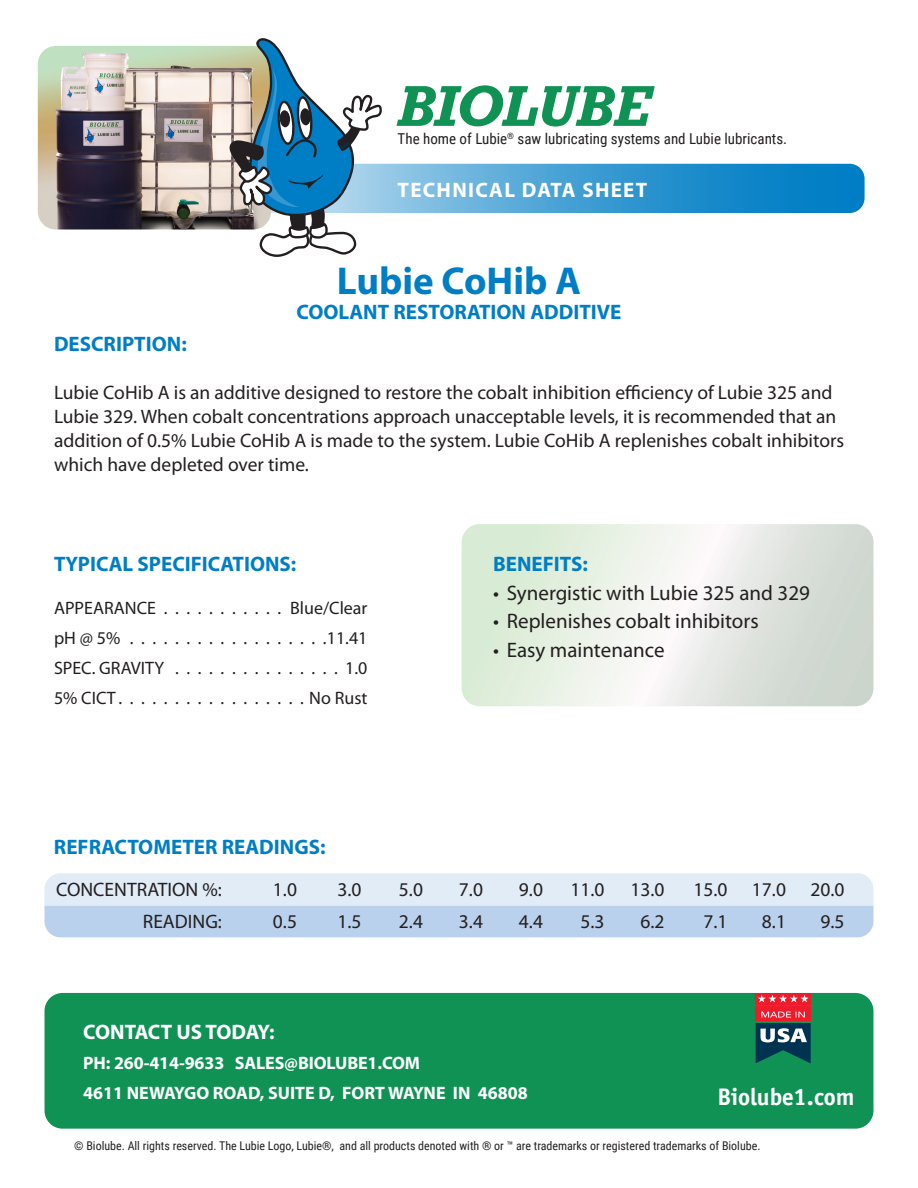
<style>
.page{position:relative;width:918px;height:1188px;background:#fff}
.page>*{position:absolute;margin:0;border:0;box-sizing:border-box;transform-origin:0 0}
.t1{font:italic 700 54px "Rockwell";letter-spacing:-.02em;color:#109255}
.t2{font:700 39px "Myriad Pro";color:#007ec5}
.t3{font:700 24px "Officina Sans ITC Pro";color:#fff}
.t4{font:700 21px "Myriad Pro";color:#007ec5}
.t5{font:21px "Myriad Pro";color:#231f20}
.t6{font:700 21px "Myriad Pro";letter-spacing:.06em;color:#fff}
.t7{font:700 21px "Myriad Pro";letter-spacing:-.015em;color:#fff}
.t8{font:19.5px/24px "Myriad Pro";color:#231f20}
.t9{font:700 18px/30px "Myriad Pro";letter-spacing:-.005em;color:#fff}
.t10{font:18px "Myriad Pro";color:#231f20}
.t11{font:15px "Roboto Condensed";color:#231f20}
.t12{font:12px "Roboto Condensed";color:#231f20}
</style>
<div class="page">
<svg style="left:208px;top:164px;width:657px;height:49px;background:#3a9bd1"></svg>
<svg style="left:45px;top:873px;width:828px;height:64px;background:#cddff1"></svg>
<img style="left:38px;top:46px;width:190px;height:184px">
<div style="left:45px;top:993px;width:828px;height:136px;background:#109255;border-radius:18px"></div>
<svg style="left:228px;top:38px;width:154px;height:219px"></svg>
<div style="left:756px;top:993px;width:55px;height:12px;background:#ee1b2d"></div>
<svg style="left:758px;top:995px;width:51px;height:7px"></svg>
<div style="left:756px;top:1007px;width:55px;height:14px;background:#ee1b2d"></div>
<svg style="left:756px;top:1012px;width:55px;height:51px"></svg>
<svg style="left:462px;top:524px;width:411px;height:182px"></svg>
<h1 class="t1" style="left:398px;top:71px;width:254px">BIOLUBE</h1>
<p class="t11" style="left:398px;top:128px;width:391px">The home of Lubie<sup>®</sup> saw lubricating systems and Lubie lubricants.</p>
<p class="t6" style="left:398px;top:176px;width:251px">TECHNICAL DATA SHEET</p>
<h2 class="t2" style="left:337px;top:255px;width:246px">Lubie CoHib A</h2>
<p class="t4" style="left:297px;top:298px;width:326px">COOLANT RESTORATION ADDITIVE</p>
<p class="t4" style="left:54px;top:330px;width:134px">DESCRIPTION:</p>
<p class="t8" style="left:54px;top:380px;width:792px">Lubie CoHib A is an additive designed to restore the cobalt inhibition efficiency of Lubie 325 and Lubie 329. When cobalt concentrations approach unacceptable levels, it is recommended that an addition of 0.5% Lubie CoHib A is made to the system. Lubie CoHib A replenishes cobalt inhibitors which have depleted over time.</p>
<p class="t4" style="left:54px;top:550px;width:244px">TYPICAL SPECIFICATIONS:</p>
<p class="t10" style="left:54px;top:597px;width:103px">APPEARANCE</p>
<p class="t10" style="left:290px;top:597px;width:79px">Blue/Clear</p>
<p class="t10" style="left:54px;top:627px;width:68px">pH @ 5%</p>
<p class="t10" style="left:327px;top:627px;width:42px">11.41</p>
<p class="t10" style="left:54px;top:657px;width:112px">SPEC. GRAVITY</p>
<p class="t10" style="left:345px;top:657px;width:24px">1.0</p>
<p class="t10" style="left:54px;top:687px;width:63px">5% CICT</p>
<p class="t10" style="left:309px;top:687px;width:60px">No Rust</p>
<p class="t4" style="left:493px;top:550px;width:96px">BENEFITS:</p>
<p class="t5" style="left:493px;top:580px;width:318px">• Synergistic with Lubie 325 and 329</p>
<p class="t5" style="left:493px;top:608px;width:267px">• Replenishes cobalt inhibitors</p>
<p class="t5" style="left:493px;top:637px;width:173px">• Easy maintenance</p>
<p class="t4" style="left:54px;top:834px;width:273px">REFRACTOMETER READINGS:</p>
<p class="t8" style="left:56px;top:878px;width:167px">CONCENTRATION %:</p>
<p class="t8" style="left:273px;top:878px;width:26px">1.0</p>
<p class="t8" style="left:337px;top:878px;width:26px">3.0</p>
<p class="t8" style="left:399px;top:878px;width:26px">5.0</p>
<p class="t8" style="left:459px;top:878px;width:26px">7.0</p>
<p class="t8" style="left:519px;top:878px;width:26px">9.0</p>
<p class="t8" style="left:570px;top:878px;width:36px">11.0</p>
<p class="t8" style="left:630px;top:878px;width:36px">13.0</p>
<p class="t8" style="left:693px;top:878px;width:36px">15.0</p>
<p class="t8" style="left:752px;top:878px;width:36px">17.0</p>
<p class="t8" style="left:810px;top:878px;width:36px">20.0</p>
<p class="t8" style="left:143px;top:909px;width:81px">READING:</p>
<p class="t8" style="left:273px;top:909px;width:26px">0.5</p>
<p class="t8" style="left:337px;top:909px;width:26px">1.5</p>
<p class="t8" style="left:399px;top:909px;width:26px">2.4</p>
<p class="t8" style="left:459px;top:909px;width:26px">3.4</p>
<p class="t8" style="left:519px;top:909px;width:26px">4.4</p>
<p class="t8" style="left:580px;top:909px;width:26px">5.3</p>
<p class="t8" style="left:640px;top:909px;width:26px">6.2</p>
<p class="t8" style="left:703px;top:909px;width:26px">7.1</p>
<p class="t8" style="left:762px;top:909px;width:26px">8.1</p>
<p class="t8" style="left:820px;top:909px;width:26px">9.5</p>
<p class="t7" style="left:83px;top:1019px;width:193px">CONTACT US TODAY:</p>
<p class="t9" style="left:83px;top:1048px;width:446px">PH: 260-414-9633 SALES@BIOLUBE1.COM<br>4611 NEWAYGO ROAD, SUITE D, FORT WAYNE IN 46808</p>
<p class="t3" style="left:717px;top:1082px;width:139px">Biolube1.com</p>
<p class="t12" style="left:74px;top:1137px;width:688px">© Biolube. All rights reserved. The Lubie Logo, Lubie®, and all products denoted with ® or ™ are trademarks or registered trademarks of Biolube.</p>
</div>
